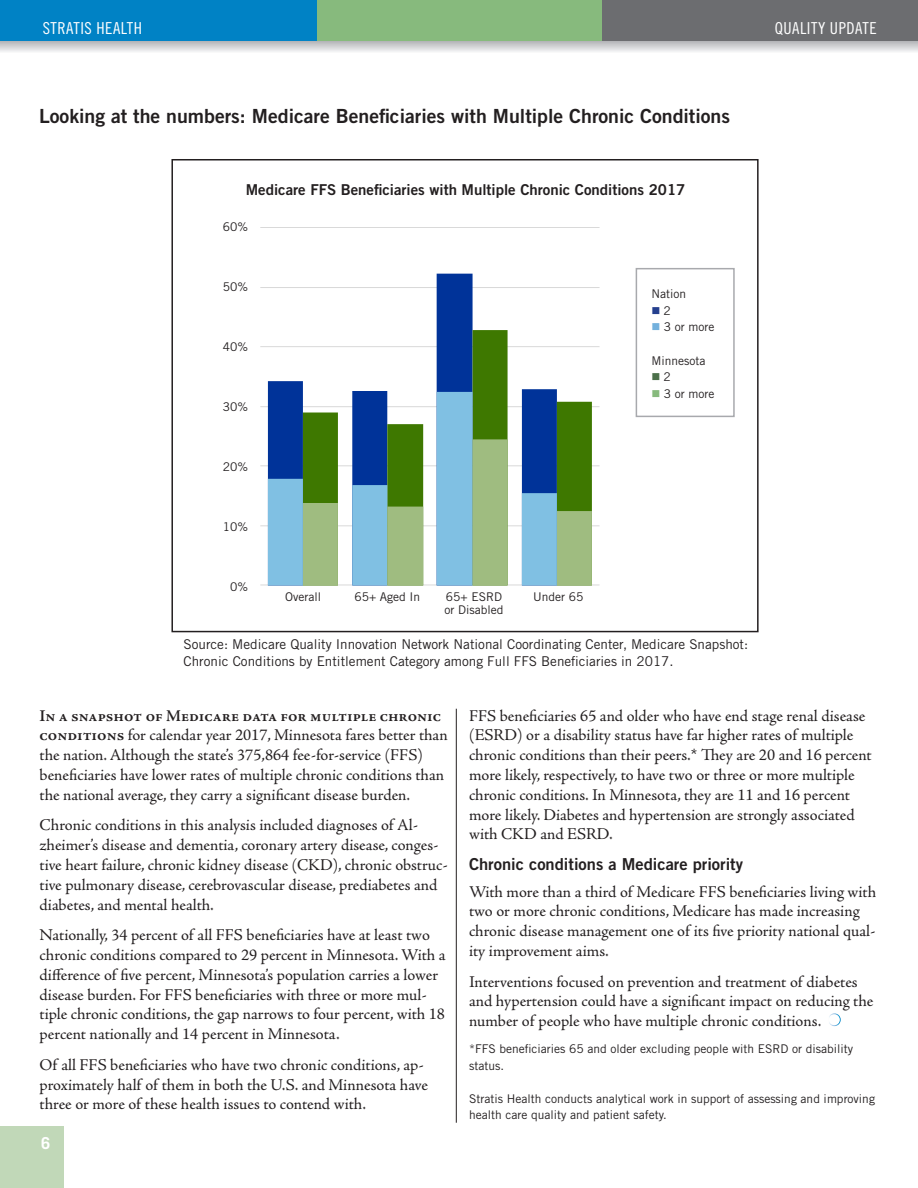
<style>
.page{position:relative;width:918px;height:1188px;background:#fff}
.page>*{position:absolute;margin:0;border:0;box-sizing:border-box;transform-origin:0 0}
.Head_2_5{font:19.5px "Trade Gothic LT Std Bd 2";color:#231f20}
.Body_text{font:16.5px/19.8px "Adobe Jenson Pro";letter-spacing:-.005em;color:#231f20}
.Head_3{font:16.5px "Trade Gothic LT Std Bd 2";color:#231f20}
.t1{font:16.5px "Trade Gothic LT Std Cn 18";letter-spacing:.03em;color:#fff}
.t2{font:700 16.5px "Trade Gothic LT Std";color:#fff}
.Body_text-2{font:15px "Trade Gothic LT Std Bd 2";color:#231f20}
.t3{font:13.5px/16.5px "Trade Gothic LT Std";color:#231f20}
.t4{font:13.5px "Arial";letter-spacing:-.025em;color:#000}
.t5{font:12px/16.5px "Trade Gothic LT Std";color:#231f20}
.s1{color:#253f8e}
.s2{color:#74b1dd}
.s3{color:#4c704a}
.s4{color:#87ba7d}
.s5{font-weight:600}
</style>
<div class="page">
<svg style="left:829px;top:1013px;width:12px;height:13px"></svg>
<hr style="left:456px;top:709px;width:1px;height:414px;background:#231f20">
<div style="left:636px;top:268px;width:99px;height:149px;border:2px solid #a8a9ad"></div>
<div style="left:171px;top:159px;width:588px;height:473px;border:2px solid #231f20"></div>
<svg style="left:260px;top:227px;width:340px;height:359px"></svg>
<svg style="left:1px;top:40px;width:917px;height:12px;background:#c7cdcf"></svg>
<div style="left:602px;top:0;width:316px;height:40px;background:#6c6d70"></div>
<div style="left:317px;top:0;width:285px;height:40px;background:#87ba7d"></div>
<div style="left:0;top:0;width:317px;height:40px;background:#0082c5"></div>
<div style="left:0;top:1126px;width:64px;height:62px;background:#c1d8b8"></div>
<p class="t1" style="left:43px;top:19px;width:101px">STRATIS HEALTH</p>
<p class="t1" style="left:775px;top:19px;width:104px">QUALITY UPDATE</p>
<p class="Head_2_5" style="left:39px;top:104px;width:693px">Looking at the numbers: Medicare Beneficiaries with Multiple Chronic Conditions</p>
<p class="Body_text-2" style="left:246px;top:180px;width:441px">Medicare FFS Beneficiaries with Multiple Chronic Conditions 2017</p>
<p class="t5" style="left:223px;top:218px;width:27px">60%</p>
<p class="t4" style="left:223px;top:218px;width:28px">60%</p>
<p class="t4" style="left:223px;top:277px;width:28px">50%</p>
<p class="t5" style="left:223px;top:278px;width:27px">50%</p>
<p class="t4" style="left:223px;top:337px;width:28px">40%</p>
<p class="t5" style="left:223px;top:338px;width:27px">40%</p>
<p class="t4" style="left:223px;top:396px;width:28px">30%</p>
<p class="t5" style="left:223px;top:398px;width:27px">30%</p>
<p class="t5" style="left:223px;top:458px;width:27px">20%</p>
<p class="t5" style="left:223px;top:518px;width:27px">10%</p>
<p class="t5" style="left:230px;top:578px;width:19px">0%</p>
<p class="t5" style="left:285px;top:588px;width:37px">Overall</p>
<p class="t5" style="left:354px;top:588px;width:67px">65+ Aged In</p>
<p class="t5" style="left:445px;top:590px;width:61px;line-height:13.5px">65+ ESRD or Disabled</p>
<p class="t5" style="left:533px;top:588px;width:52px">Under 65</p>
<p class="t5" style="left:651px;top:285px;width:36px">Nation</p>
<p class="t5" style="left:651px;top:302px;width:21px"><span class="s1">■</span> 2</p>
<p class="t5" style="left:651px;top:318px;width:65px"><span class="s2">■</span> 3 or more</p>
<p class="t5" style="left:651px;top:352px;width:55px">Minnesota</p>
<p class="t5" style="left:651px;top:368px;width:21px"><span class="s3">■</span> 2</p>
<p class="t5" style="left:651px;top:385px;width:65px"><span class="s4">■</span> 3 or more</p>
<p class="t3" style="left:184px;top:636px;width:566px">Source: Medicare Quality Innovation Network National Coordinating Center, Medicare Snapshot:<br>Chronic Conditions by Entitlement Category among Full FFS Beneficiaries in 2017.</p>
<p class="Body_text" style="left:40px;top:706px;width:410px"><span class="s5">In a snapshot of Medicare data for multiple chronic conditions</span> for calendar year 2017, Minnesota fares better than the nation. Although the state’s 375,864 fee-for-service (FFS) beneficiaries have lower rates of multiple chronic conditions than the national average, they carry a significant disease burden.</p>
<p class="Body_text" style="left:40px;top:816px;width:410px">Chronic conditions in this analysis included diagnoses of Al&shy;zheimer’s disease and dementia, coronary artery disease, conges&shy;tive heart failure, chronic kidney disease (CKD), chronic obstruc&shy;tive pulmonary disease, cerebrovascular disease, prediabetes and diabetes, and mental health.</p>
<p class="Body_text" style="left:40px;top:925px;width:408px">Nationally, 34 percent of all FFS beneficiaries have at least two chronic conditions compared to 29 percent in Minnesota. With a difference of five percent, Minnesota’s population carries a lower disease burden. For FFS beneficiaries with three or more mul&shy;tiple chronic conditions, the gap narrows to four percent, with 18 percent nationally and 14 percent in Minnesota.</p>
<p class="Body_text" style="left:40px;top:1055px;width:390px">Of all FFS beneficiaries who have two chronic conditions, ap&shy;proximately half of them in both the U.S. and Minnesota have three or more of these health issues to contend with.</p>
<p class="t2" style="left:41px;top:1133px;width:11px">6</p>
<p class="Body_text" style="left:469px;top:706px;width:404px">FFS beneficiaries 65 and older who have end stage renal disease (ESRD) or a disability status have far higher rates of multiple chronic conditions than their peers.* They are 20 and 16 percent more likely, respectively, to have two or three or more multiple chronic conditions. In Minnesota, they are 11 and 16 percent more likely. Diabetes and hypertension are strongly associated with CKD and ESRD.</p>
<p class="Head_3" style="left:469px;top:854px;width:276px">Chronic conditions a Medicare priority</p>
<p class="Body_text" style="left:469px;top:882px;width:409px">With more than a third of Medicare FFS beneficiaries living with two or more chronic conditions, Medicare has made increasing chronic disease management one of its five priority national qual&shy;ity improvement aims.</p>
<p class="Body_text" style="left:469px;top:972px;width:406px">Interventions focused on prevention and treatment of diabetes and hypertension could have a significant impact on reducing the number of people who have multiple chronic conditions.</p>
<p class="t5" style="left:469px;top:1041px;width:386px">*FFS beneficiaries 65 and older excluding people with ESRD or disability status.</p>
<p class="t5" style="left:469px;top:1090px;width:407px">Stratis Health conducts analytical work in support of assessing and improving health care quality and patient safety.</p>
</div>
